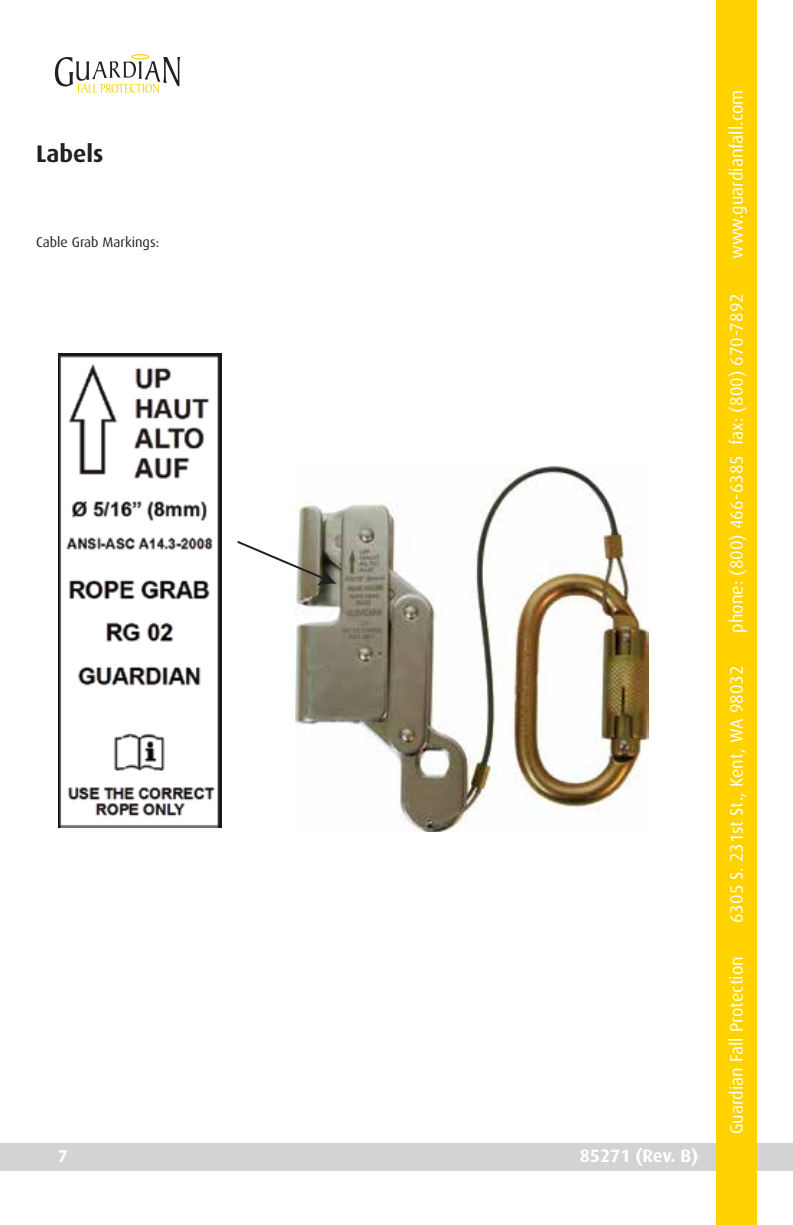
<style>
.page{position:relative;width:793px;height:1225px;background:#fff}
.page>*{position:absolute;margin:0;border:0;box-sizing:border-box;transform-origin:0 0}
.t1{font:700 24px "Dax";color:#231f20}
.t2{font:18px "Dax";color:#fff}
.t3{font:700 18px "Dax";color:#fff}
.t4{font:700 18px "Myriad Pro";color:#fff}
.t5{font:14px "Dax";color:#231f20}
</style>
<div class="page">
<img style="left:295px;top:466px;width:353px;height:365px">
<div style="left:0;top:1143px;width:792px;height:27px;background:#d1d3d4"></div>
<div style="left:715px;top:0;width:41px;height:1224px;background:#ffd200"></div>
<svg style="left:55px;top:54px;width:125px;height:39px"></svg>
<img style="left:58px;top:353px;width:163px;height:473px">
<svg style="left:237px;top:539px;width:99px;height:46px"></svg>
<h1 class="t1" style="left:36px;top:140px;width:69px">Labels</h1>
<p class="t5" style="left:36px;top:234px;width:125px">Cable Grab Markings:</p>
<p class="t4" style="left:58px;top:1144px;width:11px">7</p>
<p class="t3" style="left:579px;top:1145px;width:120px">85271 (Rev. B)</p>
<p class="t2" style="left:726px;top:259px;width:171px;rotate:-90deg">www.guardianfall.com</p>
<p class="t2" style="left:726px;top:632px;width:341px;rotate:-90deg">phone: (800) 466-6385 fax: (800) 670-7892</p>
<p class="t2" style="left:726px;top:922px;width:258px;rotate:-90deg">6305 S. 231st St., Kent, WA 98032</p>
<p class="t2" style="left:726px;top:1134px;width:179px;rotate:-90deg">Guardian Fall Protection</p>
</div>
